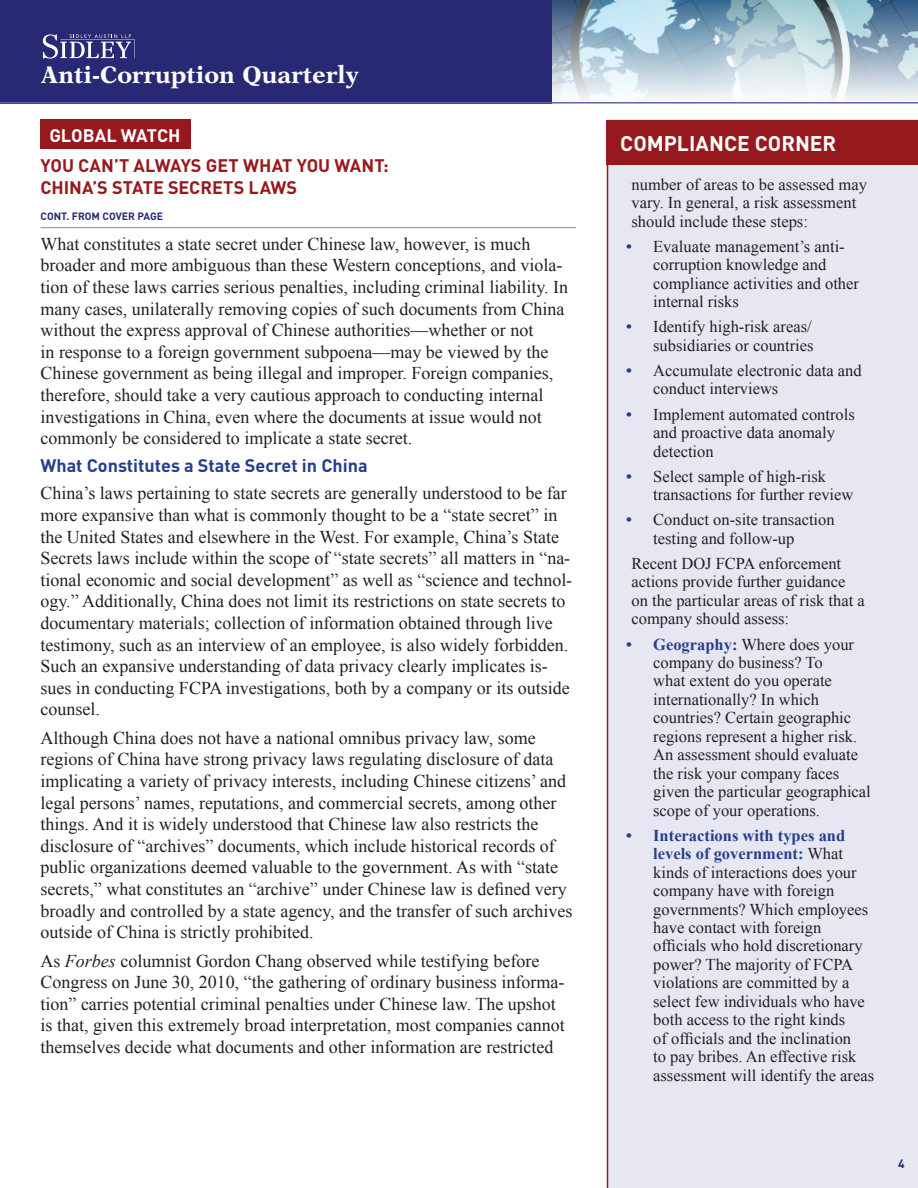
<style>
.page{position:relative;width:918px;height:1188px;background:#fff}
.page>*{position:absolute;margin:0;border:0;box-sizing:border-box;transform-origin:0 0}
.t1{font:700 24px "New Aster LT Std";letter-spacing:.01em;color:#fff}
.t2{font:700 21px "DIN";letter-spacing:.005em;color:#fff}
.t3{font:18px/21.6px "Times New Roman";color:#231f20}
.t4{font:700 18px/21.6px "DIN";color:#961a1d}
.t5{font:700 18px "DIN";color:#253f8e}
.t6{font:700 18px "DIN";color:#fff}
.t7{font:16.5px/18.5px "Times New Roman";color:#231f20}
.t8{font:700 12px "DIN";color:#282975}
.t9{font:700 10.5px "DIN";color:#282975}
.s1{font-style:italic}
.s2{font-weight:700;color:#253f8e}
</style>
<div class="page">
<img style="left:552px;top:0;width:366px;height:100px">
<div style="left:0;top:0;width:552px;height:104px;background:#282975"></div>
<svg style="left:43px;top:34px;width:92px;height:25px"></svg>
<hr style="left:0;top:102px;width:918px;height:2px;background:#5a64ae">
<div style="left:606px;top:119px;width:312px;height:1069px;background:#e7e7f3"></div>
<div style="left:607px;top:120px;width:311px;height:45px;background:#961a1d"></div>
<hr style="left:40px;top:227px;width:536px;height:1px;background:#a8a9ad">
<div style="left:40px;top:120px;width:151px;height:29px;background:#961a1d"></div>
<h1 class="t1" style="left:41px;top:61px;width:319px">Anti-Corruption Quarterly</h1>
<p class="t6" style="left:49px;top:124px;width:12px">GLO</p>
<p class="t6" style="left:83px;top:124px;width:51px">BAL WAT</p>
<p class="t6" style="left:157px;top:124px;width:22px">CH</p>
<p class="t4" style="left:40px;top:154px;width:350px">YOU CAN’T ALWAYS GET WHAT YOU WANT:<br>CHINA’S STATE SECRETS LAWS</p>
<p class="t9" style="left:40px;top:209px;width:46px">CONT. FROM</p>
<p class="t9" style="left:103px;top:209px;width:14px">COVER</p>
<p class="t9" style="left:138px;top:209px;width:14px">PAGE</p>
<p class="t3" style="left:40px;top:233px;width:529px">What constitutes a state secret under Chinese law, however, is much broader and more ambiguous than these Western conceptions, and viola&shy;tion of these laws carries serious penalties, including criminal liability. In many cases, unilaterally removing copies of such documents from China without the express approval of Chinese authorities—whether or not<br>in response to a foreign government subpoena—may be viewed by the Chinese government as being illegal and improper. Foreign companies, therefore, should take a very cautious approach to conducting internal investigations in China, even where the documents at issue would not commonly be considered to implicate a state secret.</p>
<p class="t5" style="left:40px;top:454px;width:329px">WHAT CONSTITUTES A STATE SECRET IN CHINA</p>
<p class="t3" style="left:40px;top:482px;width:533px">China’s laws pertaining to state secrets are generally understood to be far more expansive than what is commonly thought to be a “state secret” in the United States and elsewhere in the West. For example, China’s State Secrets laws include within the scope of “state secrets” all matters in “na&shy;tional economic and social development” as well as “science and technol&shy;ogy.” Additionally, China does not limit its restrictions on state secrets to documentary materials; collection of information obtained through live testimony, such as an interview of an employee, is also widely forbidden.<br>Such an expansive understanding of data privacy clearly implicates is&shy;sues in conducting FCPA investigations, both by a company or its outside counsel.</p>
<p class="t3" style="left:40px;top:727px;width:534px">Although China does not have a national omnibus privacy law, some regions of China have strong privacy laws regulating disclosure of data implicating a variety of privacy interests, including Chinese citizens’ and legal persons’ names, reputations, and commercial secrets, among other things. And it is widely understood that Chinese law also restricts the disclosure of “archives” documents, which include historical records of public organizations deemed valuable to the government. As with “state secrets,” what constitutes an “archive” under Chinese law is defined very broadly and controlled by a state agency, and the transfer of such archives outside of China is strictly prohibited.</p>
<p class="t3" style="left:40px;top:949px;width:526px">As <span class="s1">Forbes</span> columnist Gordon Chang observed while testifying before Congress on June 30, 2010, “the gathering of ordinary business informa&shy;tion” carries potential criminal penalties under Chinese law. The upshot is that, given this extremely broad interpretation, most companies cannot themselves decide what documents and other information are restricted</p>
<p class="t2" style="left:620px;top:130px;width:69px">COM PLIAN</p>
<p class="t2" style="left:724px;top:130px;width:59px">CE CORNER</p>
<p class="t7" style="left:632px;top:175px;width:237px">number of areas to be assessed may vary. In general, a risk assessment should include these steps:</p>
<p class="t7" style="left:653px;top:237px;width:207px;text-indent:-27px"><span class="s2">•</span> Evaluate management’s anti&shy;corruption knowledge and compliance activities and other internal risks</p>
<p class="t7" style="left:626px;top:317px;width:189px;text-align:right"><span class="s2">•</span> Identify high-risk areas/ subsidiaries or countries</p>
<p class="t7" style="left:653px;top:361px;width:210px;text-indent:-27px"><span class="s2">•</span> Accumulate electronic data and conduct interviews</p>
<p class="t7" style="left:653px;top:405px;width:203px;text-indent:-27px"><span class="s2">•</span> Implement automated controls and proactive data anomaly detection</p>
<p class="t7" style="left:653px;top:467px;width:202px;text-indent:-27px"><span class="s2">•</span> Select sample of high-risk transactions for further review</p>
<p class="t7" style="left:653px;top:510px;width:183px;text-indent:-27px"><span class="s2">•</span> Conduct on-site transaction testing and follow-up</p>
<p class="t7" style="left:632px;top:554px;width:235px">Recent DOJ FCPA enforcement actions provide further guidance on the particular areas of risk that a company should assess:</p>
<p class="t7" style="left:653px;top:635px;width:219px;text-indent:-27px"><span class="s2">• Geography:</span> Where does your company do business? To<br>what extent do you operate internationally? In which countries? Certain geographic regions represent a higher risk.<br>An assessment should evaluate the risk your company faces given the particular geographical scope of your operations.</p>
<p class="t7" style="left:653px;top:826px;width:222px;text-indent:-27px"><span class="s2">• Interactions with types and levels of government:</span> What kinds of interactions does your company have with foreign governments? Which employees have contact with foreign officials who hold discretionary power? The majority of FCPA violations are committed by a select few individuals who have both access to the right kinds<br>of officials and the inclination<br>to pay bribes. An effective risk assessment will identify the areas</p>
<p class="t8" style="left:898px;top:1156px;width:8px">4</p>
</div>
